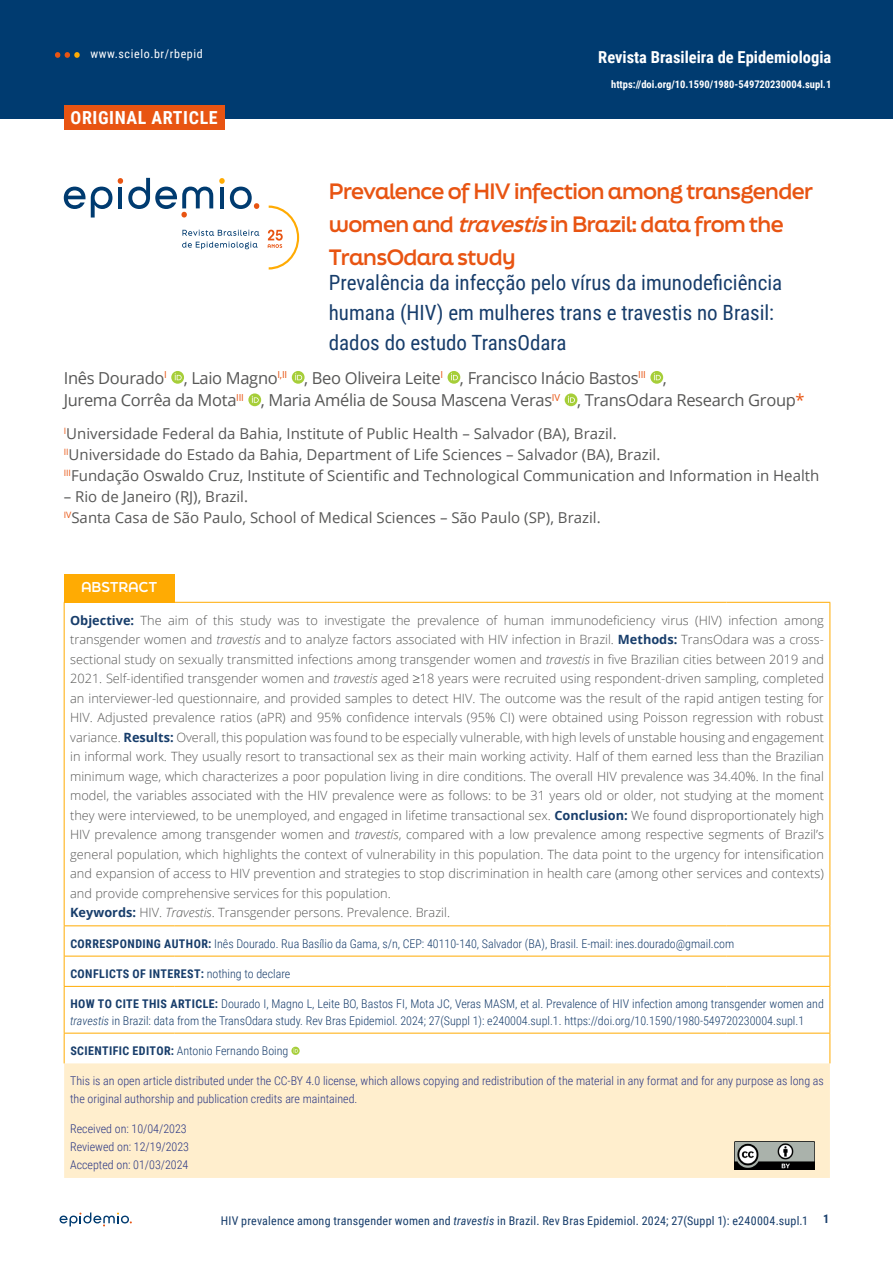
<style>
.page{position:relative;width:893px;height:1263px;background:#fff}
.page>*{position:absolute;margin:0;border:0;box-sizing:border-box;transform-origin:0 0}
.t1{font:21px/30px "Roboto Condensed";color:#173d6b}
.t2{font:700 21px/33px "Final Six";letter-spacing:-.03em;color:#e85412}
.t3{font:700 18px "Roboto Condensed";letter-spacing:.035em;color:#fff}
.t4{font:16.5px/22.5px "Open Sans";letter-spacing:-.02em;color:#575756}
.t5{font:700 16.5px "Roboto Condensed";color:#fff}
.t6{font:15px/21px "Open Sans";color:#575756}
.t7{font:700 13.5px "Final Six";color:#fff}
.t8{font:300 12.75px/19.5px "Open Sans";color:#575756}
.t9{font:300 12px/16.5px "Roboto Condensed";color:#173d6b}
.t10{font:300 12px/18px "Roboto Condensed";color:#283583}
.t11{font:12px "Roboto Condensed";letter-spacing:.02em;color:#173d6b}
.t12{font:700 12px "Roboto Condensed";letter-spacing:.035em;color:#173d6b}
.t13{font:12px "Roboto Condensed";letter-spacing:.05em;color:#fff}
.t14{font:700 10.5px "Roboto Condensed";color:#fff}
.s1{font-style:italic}
.s2{color:#e85412}
.s3{font-weight:700;color:#173d6b}
.s4{font-weight:700}
.s5{font-weight:300}
</style>
<div class="page">
<svg style="left:60px;top:1212px;width:72px;height:14px"></svg>
<div style="left:0;top:0;width:893px;height:118px;background:#003b70"></div>
<svg style="left:55px;top:52px;width:25px;height:6px"></svg>
<svg style="left:171px;top:371px;width:13px;height:13px"></svg>
<svg style="left:175px;top:373px;width:7px;height:7px"></svg>
<svg style="left:292px;top:371px;width:13px;height:13px"></svg>
<svg style="left:295px;top:373px;width:7px;height:7px"></svg>
<svg style="left:448px;top:371px;width:12px;height:13px"></svg>
<svg style="left:451px;top:373px;width:7px;height:7px"></svg>
<svg style="left:650px;top:371px;width:13px;height:13px"></svg>
<svg style="left:654px;top:373px;width:7px;height:7px"></svg>
<svg style="left:248px;top:393px;width:13px;height:13px"></svg>
<svg style="left:252px;top:396px;width:7px;height:7px"></svg>
<div style="left:565px;top:393px;width:12px;height:13px;background:#a6ce39;border-radius:50%"></div>
<svg style="left:568px;top:396px;width:7px;height:7px"></svg>
<svg style="left:64px;top:187px;width:48px;height:30px"></svg>
<svg style="left:118px;top:178px;width:95px;height:39px"></svg>
<svg style="left:219px;top:178px;width:40px;height:31px"></svg>
<svg style="left:182px;top:230px;width:77px;height:6px"></svg>
<svg style="left:182px;top:242px;width:76px;height:7px"></svg>
<svg style="left:268px;top:206px;width:31px;height:64px"></svg>
<div style="left:64px;top:105px;width:161px;height:25px;background:#e85412"></div>
<div style="left:64px;top:574px;width:110px;height:28px;background:#ffab03"></div>
<div style="left:64px;top:1063px;width:766px;height:115px;background:#ffeecd"></div>
<hr style="left:829px;top:926px;width:1px;height:30px;background:#ffab03">
<hr style="left:829px;top:956px;width:1px;height:30px;background:#ffab03">
<hr style="left:829px;top:1033px;width:1px;height:30px;background:#ffab03">
<hr style="left:64px;top:926px;width:1px;height:30px;background:#ffab03">
<hr style="left:64px;top:956px;width:1px;height:30px;background:#ffab03">
<hr style="left:65px;top:956px;width:109px;height:1px;background:#ffab03">
<hr style="left:174px;top:956px;width:552px;height:1px;background:#ffab03">
<hr style="left:726px;top:956px;width:103px;height:1px;background:#ffab03">
<hr style="left:64px;top:1033px;width:1px;height:30px;background:#ffab03">
<hr style="left:64px;top:602px;width:110px;height:1px;background:#ffab03">
<hr style="left:64px;top:603px;width:1px;height:322px;background:#ffab03">
<hr style="left:174px;top:602px;width:552px;height:1px;background:#ffab03">
<hr style="left:726px;top:602px;width:104px;height:1px;background:#ffab03">
<hr style="left:829px;top:603px;width:1px;height:322px;background:#ffab03">
<hr style="left:64px;top:925px;width:110px;height:1px;background:#ffab03">
<hr style="left:174px;top:925px;width:552px;height:1px;background:#ffab03">
<hr style="left:726px;top:925px;width:104px;height:1px;background:#ffab03">
<hr style="left:64px;top:986px;width:110px;height:1px;background:#ffab03">
<hr style="left:64px;top:987px;width:1px;height:46px;background:#ffab03">
<hr style="left:174px;top:986px;width:552px;height:1px;background:#ffab03">
<hr style="left:726px;top:986px;width:104px;height:1px;background:#ffab03">
<hr style="left:829px;top:987px;width:1px;height:46px;background:#ffab03">
<hr style="left:64px;top:1033px;width:110px;height:1px;background:#ffab03">
<hr style="left:174px;top:1033px;width:552px;height:1px;background:#ffab03">
<hr style="left:726px;top:1033px;width:104px;height:1px;background:#ffab03">
<svg style="left:291px;top:1047px;width:9px;height:8px"></svg>
<svg style="left:294px;top:1048px;width:4px;height:5px"></svg>
<img style="left:735px;top:1141px;width:79px;height:28px">
<p class="t13" style="left:90px;top:45px;width:114px">www.scielo.br/rbepid</p>
<h2 class="t3" style="left:71px;top:105px;width:149px">ORIGINAL ARTICLE</h2>
<p class="t5" style="left:598px;top:46px;width:235px">Revista Brasileira de Epidemiologia</p>
<p class="t14" style="left:611px;top:77px;width:222px">https://doi.org/10.1590/1980-549720230004.supl.1</p>
<h1 class="t2" style="left:329px;top:174px;width:486px">Prevalence of HIV infection among transgender women and <span class="s1">travestis</span>in Brazil: data from the<br>TransOdara study</h1>
<h1 class="t1" style="left:329px;top:267px;width:455px">Prevalência da infecção pelo vírus da imunodeficiência humana (HIV) em mulheres trans e travestis no Brasil: dados do estudo TransOdara</h1>
<p class="t4" style="left:64px;top:366px;width:742px">Inês Dourado<sup>I</sup> , Laio Magno<sup>I,II</sup> , Beo Oliveira Leite<sup>I</sup> , Francisco Inácio Bastos<sup>III</sup> ,<br>Jurema Corrêa da Mota<sup>III</sup> , Maria Amélia de Sousa Mascena Veras<sup>IV</sup> , TransOdara Research Group<span class="s2">*</span></p>
<p class="t6" style="left:64px;top:422px;width:757px"><sup>I</sup>Universidade Federal da Bahia, Institute of Public Health – Salvador (BA), Brazil.<br><sup>II</sup>Universidade do Estado da Bahia, Department of Life Sciences – Salvador (BA), Brazil.<br><sup>III</sup>Fundação Oswaldo Cruz, Institute of Scientific and Technological Communication and Information in Health</p>
<p class="t6" style="left:64px;top:485px;width:538px">– Rio de Janeiro (RJ), Brazil.<br><sup>IV</sup>Santa Casa de São Paulo, School of Medical Sciences – São Paulo (SP), Brazil.</p>
<p class="t7" style="left:81px;top:577px;width:78px">ABSTRACT</p>
<p class="t8" style="left:70px;top:610px;width:755px"><span class="s3">Objective:</span> The aim of this study was to investigate the prevalence of human immunodeficiency virus (HIV) infection among transgender women and <span class="s1">travestis</span> and to analyze factors associated with HIV infection in Brazil. <span class="s3">Methods:</span> TransOdara was a cross&shy;sectional study on sexually transmitted infections among transgender women and <span class="s1">travestis</span> in five Brazilian cities between 2019 and 2021. Self-identified transgender women and <span class="s1">travestis</span> aged ≥18 years were recruited using respondent-driven sampling, completed an interviewer-led questionnaire, and provided samples to detect HIV. The outcome was the result of the rapid antigen testing for HIV. Adjusted prevalence ratios (aPR) and 95% confidence intervals (95% CI) were obtained using Poisson regression with robust variance. <span class="s3">Results:</span> Overall, this population was found to be especially vulnerable, with high levels of unstable housing and engagement in informal work. They usually resort to transactional sex as their main working activity. Half of them earned less than the Brazilian minimum wage, which characterizes a poor population living in dire conditions. The overall HIV prevalence was 34.40%. In the final model, the variables associated with the HIV prevalence were as follows: to be 31 years old or older, not studying at the moment they were interviewed, to be unemployed, and engaged in lifetime transactional sex. <span class="s3">Conclusion:</span> We found disproportionately high HIV prevalence among transgender women and <span class="s1">travestis</span>, compared with a low prevalence among respective segments of Brazil’s general population, which highlights the context of vulnerability in this population. The data point to the urgency for intensification and expansion of access to HIV prevention and strategies to stop discrimination in health care (among other services and contexts) and provide comprehensive services for this population.<br><span class="s3">Keywords:</span> HIV. <span class="s1">Travestis</span>. Transgender persons. Prevalence. Brazil.</p>
<p class="t9" style="left:70px;top:935px;width:665px"><span class="s4">CORRESPONDING AUTHOR:</span> Inês Dourado. Rua Basílio da Gama, s/n, CEP: 40110-140, Salvador (BA), Brasil. E-mail: ines.dourado@gmail.com</p>
<p class="t12" style="left:70px;top:965px;width:222px">CONFLICTS OF INTEREST: <span class="s5">nothing to declare</span></p>
<p class="t9" style="left:70px;top:995px;width:755px"><span class="s4">HOW TO CITE THIS ARTICLE:</span> Dourado I, Magno L, Leite BO, Bastos FI, Mota JC, Veras MASM, et al. Prevalence of HIV infection among transgender women and <span class="s1">travestis</span> in Brazil: data from the TransOdara study. Rev Bras Epidemiol. 2024; 27(Suppl 1): e240004.supl.1. https://doi.org/10.1590/1980-549720230004.supl.1</p>
<p class="t9" style="left:70px;top:1042px;width:220px"><span class="s4">SCIENTIFIC EDITOR:</span> Antonio Fernando Boing</p>
<p class="t10" style="left:70px;top:1071px;width:755px">This is an open article distributed under the CC-BY 4.0 license, which allows copying and redistribution of the material in any format and for any purpose as long as the original authorship and publication credits are maintained.</p>
<p class="t10" style="left:70px;top:1120px;width:120px">Received on: 10/04/2023<br>Reviewed on: 12/19/2023<br>Accepted on: 01/03/2024</p>
<p class="t11" style="left:221px;top:1212px;width:589px">HIV prevalence among transgender women and <span class="s1">travestis</span> in Brazil. Rev Bras Epidemiol. 2024; 27(Suppl 1): e240004.supl.1</p>
<p class="t12" style="left:823px;top:1211px;width:8px">1</p>
</div>
